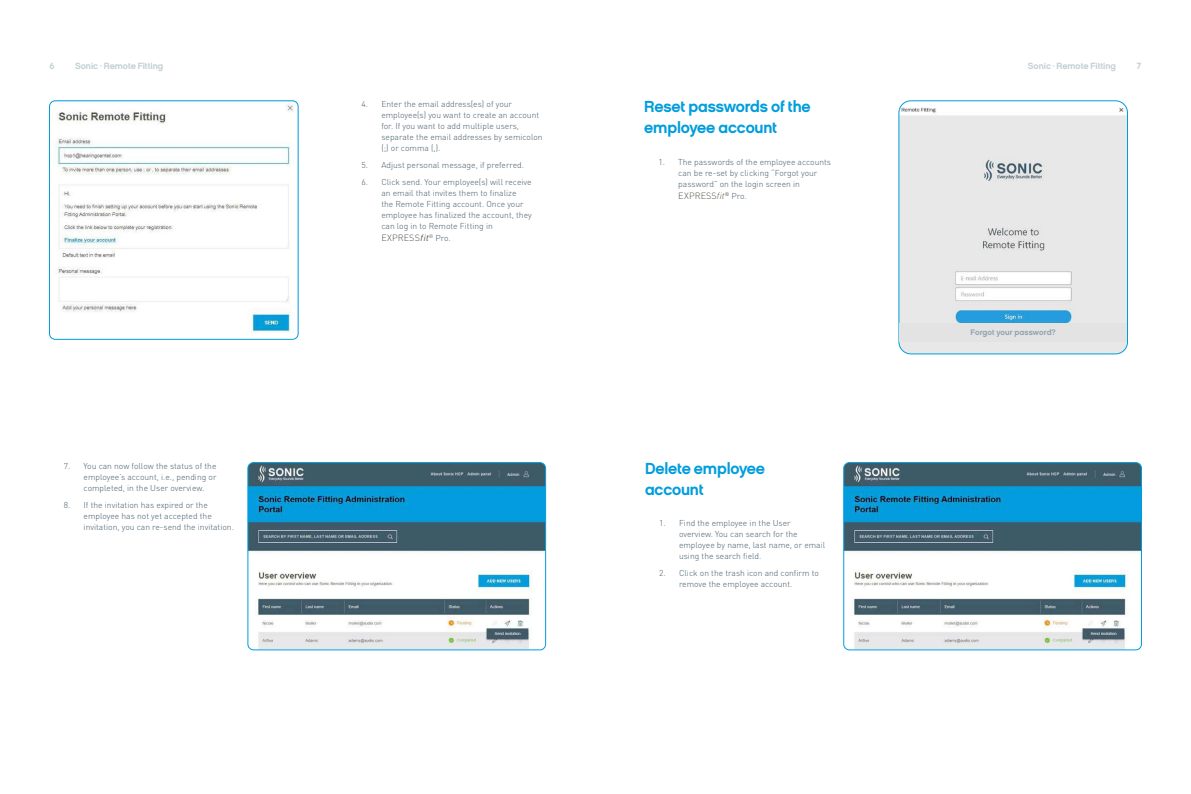
<style>
.page{position:relative;width:1191px;height:794px;background:#fff}
.page>*{position:absolute;margin:0;border:0;box-sizing:border-box;transform-origin:0 0}
.t1{font:700 16px/20.8px "Sonic Chalet";letter-spacing:-.015em;color:#009ddc}
.t2{font:700 9px "Sonic Chalet";color:#c2d0d6}
.t3{font:300 9px "DIN Pro";letter-spacing:.015em;color:#54534a}
.t4{font:300 8.5px/11px "DIN Pro";color:#425a69}
.t5{font:700 8px "Sonic Chalet";letter-spacing:.015em;color:#91a3b0}
.s1{font-style:italic}
.s2{font-size:8.5px;color:#425a69}
.s3{font-weight:400;font-style:italic}
</style>
<div class="page">
<img style="left:50px;top:101px;width:248px;height:238px">
<div style="left:49px;top:101px;width:249px;height:238px;border:1px solid #009ddc;border-radius:6px"></div>
<img style="left:900px;top:104px;width:227px;height:250px">
<div style="left:898px;top:101px;width:229px;height:253px;border:1px solid #009ddc;border-radius:12px"></div>
<div style="left:899px;top:323px;width:228px;height:18px;background:#e3e3e3"></div>
<img style="left:844px;top:462px;width:297px;height:188px">
<div style="left:843px;top:462px;width:298px;height:188px;border:1px solid #009ddc;border-radius:6px"></div>
<img style="left:248px;top:462px;width:297px;height:188px">
<div style="left:248px;top:462px;width:298px;height:188px;border:1px solid #009ddc;border-radius:6px"></div>
<p class="t2" style="left:50px;top:61px;width:7px">6</p>
<p class="t2" style="left:75px;top:61px;width:90px">Sonic · Remote Fitting</p>
<p class="t2" style="left:1027px;top:61px;width:90px">Sonic · Remote Fitting</p>
<p class="t2" style="left:1136px;top:61px;width:6px">7</p>
<h1 class="t1" style="left:644px;top:96px;width:168px">Reset passwords of the employee account</h1>
<p class="t4" style="left:678px;top:155px;width:154px;text-indent:-20px">1. The passwords of the employee accounts can be re-set by clicking “Forgot your password” on the login screen in</p>
<p class="t3" style="left:678px;top:188px;width:70px">EXPRESS<span class="s1">fit</span><sup>®</sup> <span class="s2">Pro.</span></p>
<p class="t4" style="left:381px;top:98px;width:163px;text-indent:-20px">4. Enter the email address(es) of your employee(s) you want to create an account for. If you want to add multiple users, separate the email addresses by semicolon (;) or comma (,).</p>
<p class="t4" style="left:361px;top:159px;width:164px">5. Adjust personal message, if preferred.</p>
<p class="t4" style="left:381px;top:175px;width:152px;text-indent:-20px">6. Click send. Your employee(s) will receive an email that invites them to finalize<br>the Remote Fitting account. Once your employee has finalized the account, they can log in to Remote Fitting in</p>
<p class="t3" style="left:381px;top:230px;width:71px">EXPRESS<span class="s3">fit</span><sup>®</sup> <span class="s2">Pro.</span></p>
<p class="t4" style="left:84px;top:460px;width:134px;text-align:justify;text-indent:-20px">7. You can now follow the status of the employee’s account, i.e., pending or completed, in the User overview.</p>
<p class="t4" style="left:84px;top:498px;width:152px;text-indent:-20px">8. If the invitation has expired or the employee has not yet accepted the invitation, you can re-send the invitation.</p>
<h1 class="t1" style="left:645px;top:458px;width:122px">Delete employee account</h1>
<p class="t4" style="left:679px;top:517px;width:148px;text-indent:-20px">1. Find the employee in the User overview. You can search for the employee by name, last name, or email using the search field.</p>
<p class="t4" style="left:679px;top:567px;width:141px;text-indent:-20px">2. Click on the trash icon and confirm to remove the employee account.</p>
<p class="t5" style="left:970px;top:327px;width:87px">Forgot your password?</p>
</div>
